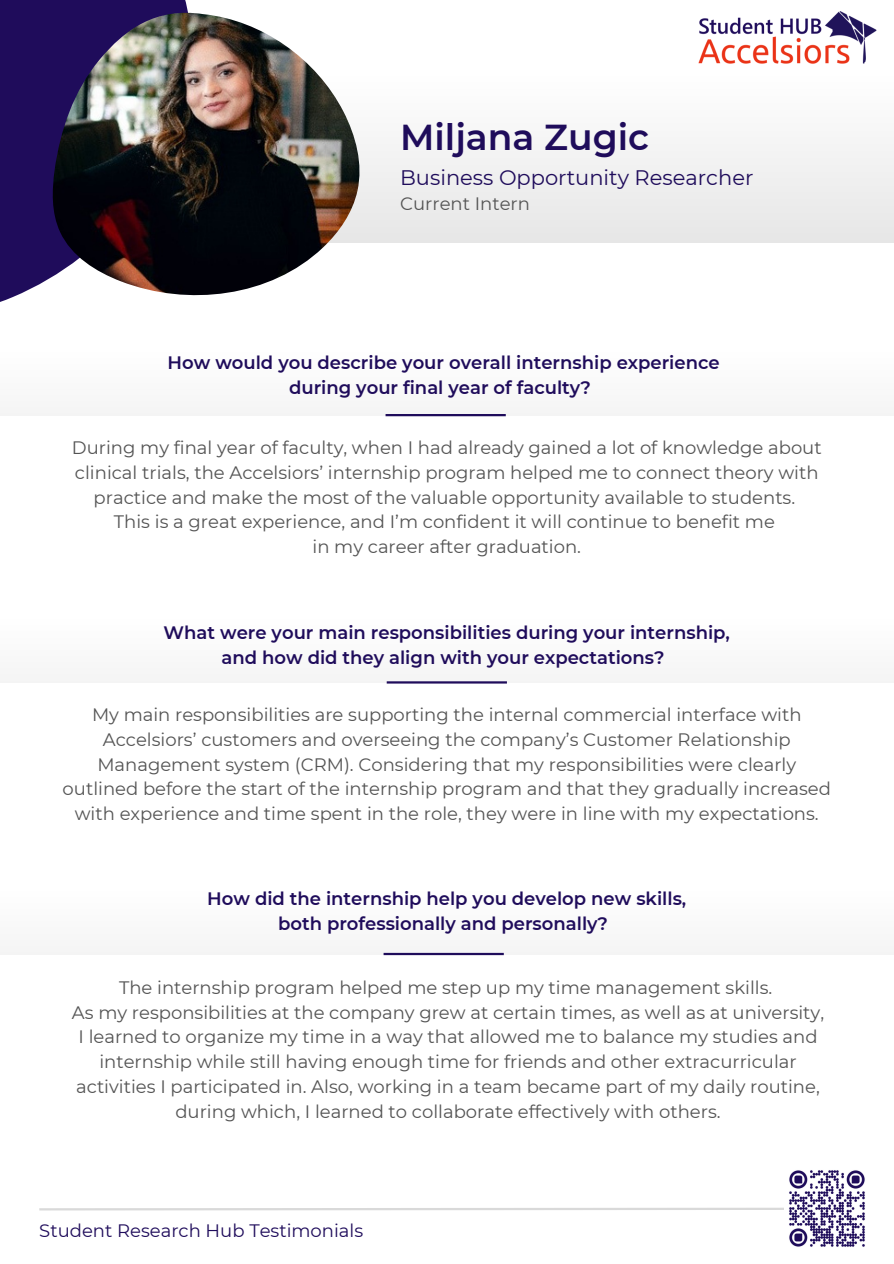
<style>
.page{position:relative;width:894px;height:1264px;background:#fff}
.page>*{position:absolute;margin:0;border:0;box-sizing:border-box;transform-origin:0 0}
.t1{font:600 36px "Montserrat";color:#1f0c5b}
.t2{font:21px "Montserrat";color:#1f0c5b}
.t3{font:18px/24.8px "Montserrat";color:#545454;text-align:center}
.t4{font:600 18px/24.8px "Montserrat";color:#1f0c5b;text-align:center}
.t5{font:18px "Montserrat";color:#1f0c5b}
</style>
<div class="page">
<img style="left:698px;top:11px;width:179px;height:53px">
<svg style="left:39px;top:1207px;width:745px;height:4px"></svg>
<img style="left:789px;top:1170px;width:76px;height:77px">
<div style="left:0;top:71px;width:893px;height:171px;background:#f3f3f3"></div>
<svg style="left:0;top:0;width:192px;height:302px;background:#322169"></svg>
<img style="left:53px;top:12px;width:306px;height:283px">
<hr style="left:385px;top:414px;width:120px;height:2px;background:#1f0c5b">
<hr style="left:386px;top:681px;width:121px;height:2px;background:#1f0c5b">
<hr style="left:383px;top:952px;width:120px;height:3px;background:#1f0c5b">
<p class="t1" style="left:400px;top:115px;width:250px">Miljana Zugic</p>
<p class="t2" style="left:400px;top:165px;width:355px">Business Opportunity Researcher</p>
<p class="t3" style="left:400px;top:191px;width:131px">Current Intern</p>
<p class="t4" style="left:167px;top:350px;width:553px">How would you describe your overall internship experience during your final year of faculty?</p>
<h2 class="t3" style="left:72px;top:435px;width:751px">During my final year of faculty, when I had already gained a lot of knowledge about clinical trials, the Accelsiors’ internship program helped me to connect theory with practice and make the most of the valuable opportunity available to students.</h2>
<p class="t3" style="left:114px;top:509px;width:662px">This is a great experience, and I’m confident it will continue to benefit me</p>
<h2 class="t3" style="left:312px;top:534px;width:270px">in my career after graduation.</h2>
<p class="t4" style="left:164px;top:620px;width:567px">What were your main responsibilities during your internship, and how did they align with your expectations?</p>
<p class="t3" style="left:63px;top:702px;width:769px">My main responsibilities are supporting the internal commercial interface with Accelsiors’ customers and overseeing the company’s Customer Relationship Management system (CRM). Considering that my responsibilities were clearly outlined before the start of the internship program and that they gradually increased with experience and time spent in the role, they were in line with my expectations.</p>
<p class="t4" style="left:207px;top:886px;width:480px">How did the internship help you develop new skills, both professionally and personally?</p>
<p class="t3" style="left:119px;top:975px;width:654px">The internship program helped me step up my time management skills.</p>
<p class="t3" style="left:72px;top:999px;width:753px">As my responsibilities at the company grew at certain times, as well as at university,</p>
<p class="t3" style="left:76px;top:1024px;width:745px">I learned to organize my time in a way that allowed me to balance my studies and internship while still having enough time for friends and other extracurricular activities I participated in. Also, working in a team became part of my daily routine, during which, I learned to collaborate effectively with others.</p>
<h2 class="t5" style="left:39px;top:1219px;width:325px">Student Research Hub Testimonials</h2>
</div>
